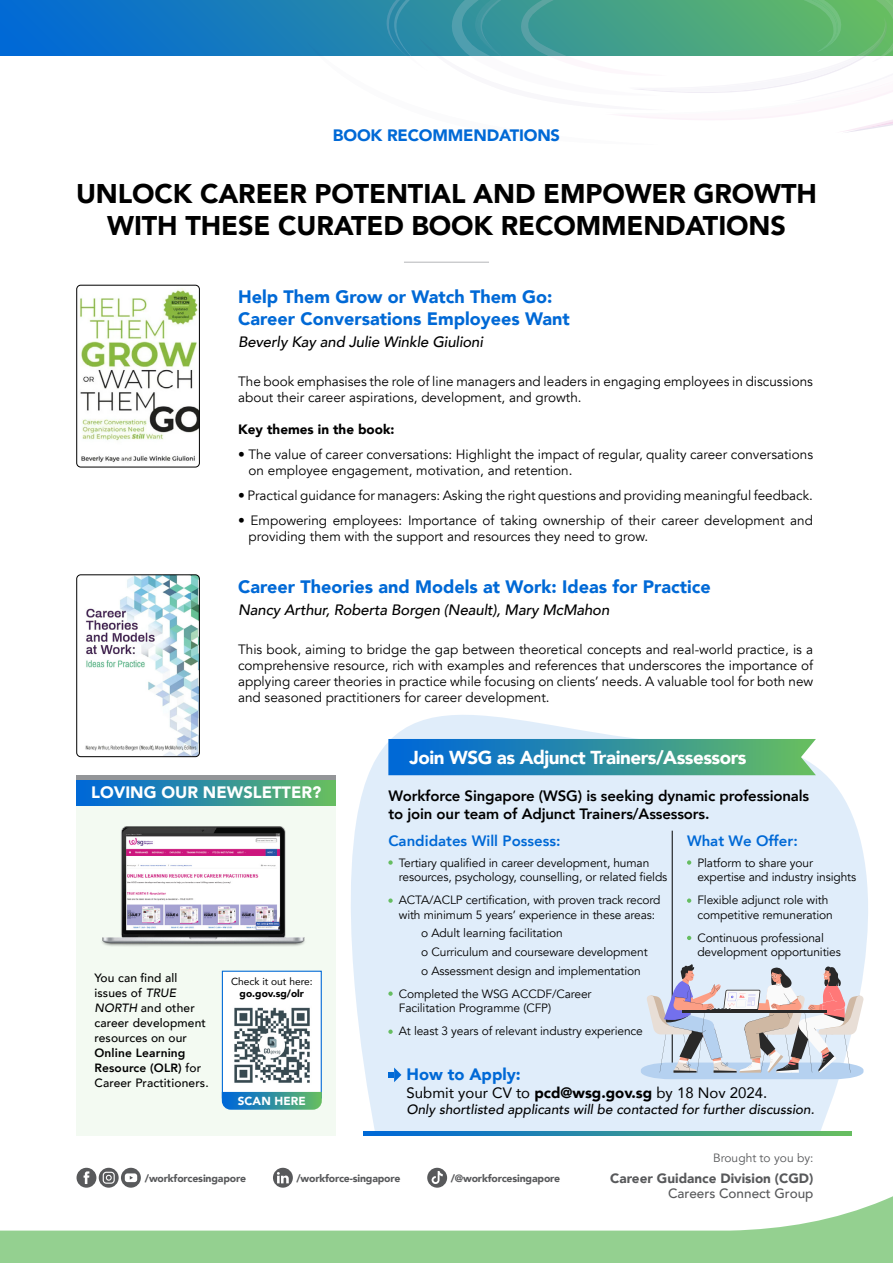
<style>
.page{position:relative;width:893px;height:1263px;background:#fff}
.page>*{position:absolute;margin:0;border:0;box-sizing:border-box;transform-origin:0 0}
.t1{font:900 27px/32.4px "Avenir";letter-spacing:-.005em;color:#000;text-align:center}
.t2{font:900 18.75px "Avenir";letter-spacing:-.025em;color:#fff}
.t3{font:900 18px/21.6px "Avenir";color:#0069d6}
.t4{font:900 16.5px "Avenir";letter-spacing:-.01em;color:#0069d6}
.t5{font:900 16.5px "Avenir";color:#fff}
.t6{font:800 15px/18px "Avenir";letter-spacing:-.01em;color:#000}
.t7{font:italic 500 15px "Avenir";letter-spacing:-.01em;color:#000}
.t8{font:15px "Avenir";color:#000}
.t9{font:800 15px "Avenir";color:#0069d6}
.t10{font:13.5px/16.2px "Avenir";color:#000}
.t11{font:italic 500 13.5px "Avenir";color:#000}
.t12{font:900 13.5px "Avenir";color:#58595b}
.t13{font:900 13.5px "Avenir";color:#000}
.t14{font:500 13.5px "Avenir";color:#58595b}
.t15{font:12px/14.4px "Avenir";letter-spacing:-.01em;color:#000}
.t16{font:500 12px/15px "Avenir";letter-spacing:.01em;color:#000}
.t17{font:800 12px/15px "Avenir";letter-spacing:.01em;color:#000}
.t18{font:12px "Avenir";color:#58595b}
.t19{font:900 11.7px "Avenir";letter-spacing:.01em;color:#fff}
.t20{font:900 10.5px "Avenir";letter-spacing:-.015em;color:#58595b}
.t21{font:10.2px "Avenir";color:#000}
.t22{font:900 10.2px "Avenir";color:#000}
.s1{font-style:italic}
.s2{font-weight:500}
.s3{font-weight:900}
</style>
<div class="page">
<svg style="left:0;top:1196px;width:893px;height:67px;fill:#94d090"></svg>
<svg style="left:0;top:0;width:306px;height:55px;background:#0e74c5"></svg>
<svg style="left:306px;top:0;width:587px;height:133px"></svg>
<svg style="left:351px;top:715px;width:517px;height:416px;background:#e2eefa"></svg>
<hr style="left:672px;top:831px;width:1px;height:236px;background:#000">
<div style="left:77px;top:1168px;width:19px;height:20px;background:#58595b;border-radius:50%"></div>
<svg style="left:83px;top:1171px;width:6px;height:13px"></svg>
<svg style="left:121px;top:1168px;width:20px;height:20px"></svg>
<svg style="left:125px;top:1173px;width:12px;height:9px"></svg>
<svg style="left:99px;top:1168px;width:20px;height:20px"></svg>
<svg style="left:103px;top:1172px;width:12px;height:12px"></svg>
<div style="left:427px;top:1168px;width:20px;height:20px;background:#58595b;border-radius:50%"></div>
<svg style="left:432px;top:1171px;width:11px;height:13px"></svg>
<svg style="left:273px;top:1168px;width:20px;height:20px"></svg>
<svg style="left:277px;top:1172px;width:12px;height:11px"></svg>
<img style="left:77px;top:285px;width:122px;height:182px">
<div style="left:77px;top:285px;width:123px;height:182px;border:1px solid #000;border-radius:4px"></div>
<img style="left:77px;top:575px;width:122px;height:182px">
<div style="left:77px;top:575px;width:123px;height:182px;border:1px solid #000;border-radius:4px"></div>
<hr style="left:404px;top:262px;width:85px;height:1px;background:#bcbec0">
<div style="left:77px;top:804px;width:259px;height:332px;background:#f3faf2"></div>
<div style="left:222px;top:971px;width:100px;height:127px;background:#fff;border:1px solid #0069d6"></div>
<svg style="left:222px;top:1092px;width:100px;height:18px;background:#3693a2"></svg>
<img style="left:234px;top:1007px;width:76px;height:76px">
<div style="left:77px;top:779px;width:259px;height:26px;background:linear-gradient(to right,#0063de,#66bd61)"></div>
<hr style="left:77px;top:775px;width:259px;height:4px;background:#939598">
<img style="left:102px;top:826px;width:203px;height:120px">
<svg style="left:388px;top:739px;width:428px;height:36px;background:#3291a2"></svg>
<svg style="left:687px;top:860px;width:4px;height:5px"></svg>
<svg style="left:687px;top:898px;width:4px;height:5px"></svg>
<svg style="left:687px;top:936px;width:4px;height:4px"></svg>
<svg style="left:388px;top:860px;width:5px;height:5px"></svg>
<svg style="left:388px;top:898px;width:5px;height:5px"></svg>
<svg style="left:388px;top:991px;width:5px;height:5px"></svg>
<svg style="left:388px;top:1029px;width:5px;height:5px"></svg>
<svg style="left:363px;top:1131px;width:489px;height:5px;background:#2f909f"></svg>
<svg style="left:388px;top:1067px;width:13px;height:15px"></svg>
<svg style="left:641px;top:964px;width:223px;height:115px;background:#cacad4"></svg>
<p class="t4" style="left:333px;top:121px;width:229px">BOOK RECOMMENDATIONS</p>
<h1 class="t1" style="left:76px;top:177px;width:742px">UNLOCK CAREER POTENTIAL AND EMPOWER GROWTH<br>WITH THESE CURATED BOOK RECOMMENDATIONS</h1>
<h3 class="t3" style="left:238px;top:285px;width:333px">Help Them Grow or Watch Them Go:<br>Career Conversations Employees Want</h3>
<p class="t7" style="left:238px;top:333px;width:246px">Beverly Kay and Julie Winkle Giulioni</p>
<p class="t10" style="left:238px;top:373px;width:576px">The book emphasises the role of line managers and leaders in engaging employees in discussions about their career aspirations, development, and growth.</p>
<p class="t13" style="left:238px;top:418px;width:158px">Key themes in the book:</p>
<p class="t10" style="left:249px;top:447px;width:566px;text-indent:-11px">• The value of career conversations: Highlight the impact of regular, quality career conversations on employee engagement, motivation, and retention.</p>
<p class="t10" style="left:238px;top:487px;width:576px">• Practical guidance for managers: Asking the right questions and providing meaningful feedback.</p>
<p class="t10" style="left:249px;top:512px;width:566px;text-indent:-11px">• Empowering employees: Importance of taking ownership of their career development and providing them with the support and resources they need to grow.</p>
<h3 class="t3" style="left:238px;top:575px;width:474px">Career Theories and Models at Work: Ideas for Practice</h3>
<p class="t7" style="left:238px;top:601px;width:373px">Nancy Arthur, Roberta Borgen (Neault), Mary McMahon</p>
<p class="t10" style="left:238px;top:641px;width:577px;text-align:justify">This book, aiming to bridge the gap between theoretical concepts and real-world practice, is a comprehensive resource, rich with examples and references that underscores the importance of applying career theories in practice while focusing on clients’ needs. A valuable tool for both new and seasoned practitioners for career development.</p>
<p class="t5" style="left:91px;top:778px;width:232px">LOVING OUR NEWSLETTER?</p>
<p class="t16" style="left:94px;top:970px;width:113px">You can find all issues of <span class="s1">TRUE<br>NORTH</span> and other career development resources on our</p>
<p class="t17" style="left:94px;top:1045px;width:116px">Online Learning<br>Resource (OLR) <span class="s2">for<br>Career Practitioners.</span></p>
<p class="t21" style="left:231px;top:973px;width:83px">Check it out here:</p>
<p class="t22" style="left:240px;top:984px;width:66px">go.gov.sg/olr</p>
<p class="t19" style="left:238px;top:1091px;width:70px">SCAN HERE</p>
<h2 class="t2" style="left:409px;top:741px;width:339px">Join WSG as Adjunct Trainers/Assessors</h2>
<p class="t6" style="left:388px;top:787px;width:422px">Workforce Singapore (WSG) is seeking dynamic professionals to join our team of Adjunct Trainers/Assessors.</p>
<p class="t9" style="left:388px;top:829px;width:174px">Candidates Will Possess:</p>
<p class="t9" style="left:687px;top:829px;width:112px">What We Offer:</p>
<p class="t15" style="left:697px;top:856px;width:160px">Platform to share your expertise and industry insights</p>
<p class="t15" style="left:697px;top:893px;width:137px">Flexible adjunct role with competitive remuneration</p>
<p class="t15" style="left:697px;top:930px;width:145px">Continuous professional development opportunities</p>
<p class="t15" style="left:399px;top:856px;width:270px">Tertiary qualified in career development, human resources, psychology, counselling, or related fields</p>
<p class="t15" style="left:399px;top:893px;width:263px">ACTA/ACLP certification, with proven track record with minimum 5 years’ experience in these areas:</p>
<p class="t15" style="left:421px;top:924px;width:228px;line-height:18.6px">o Adult learning facilitation<br>o Curriculum and courseware development o Assessment design and implementation</p>
<p class="t15" style="left:399px;top:986px;width:194px">Completed the WSG ACCDF/Career<br>Facilitation Programme (CFP)</p>
<p class="t15" style="left:399px;top:1024px;width:246px">At least 3 years of relevant industry experience</p>
<p class="t4" style="left:406px;top:1060px;width:116px">How to Apply:</p>
<p class="t8" style="left:406px;top:1081px;width:362px">Submit your CV to <span class="s3">pcd@wsg.gov.sg</span> by 18 Nov 2024.</p>
<p class="t11" style="left:406px;top:1101px;width:409px">Only shortlisted applicants will be contacted for further discussion.</p>
<p class="t20" style="left:145px;top:1169px;width:103px">/workforcesingapore</p>
<p class="t20" style="left:296px;top:1169px;width:106px">/workforce-singapore</p>
<p class="t20" style="left:451px;top:1169px;width:111px">/@workforcesingapore</p>
<p class="t18" style="left:713px;top:1151px;width:102px">Brought to you by:</p>
<p class="t12" style="left:610px;top:1167px;width:205px">Career Guidance Division (CGD)</p>
<p class="t14" style="left:668px;top:1182px;width:147px">Careers Connect Group</p>
</div>
